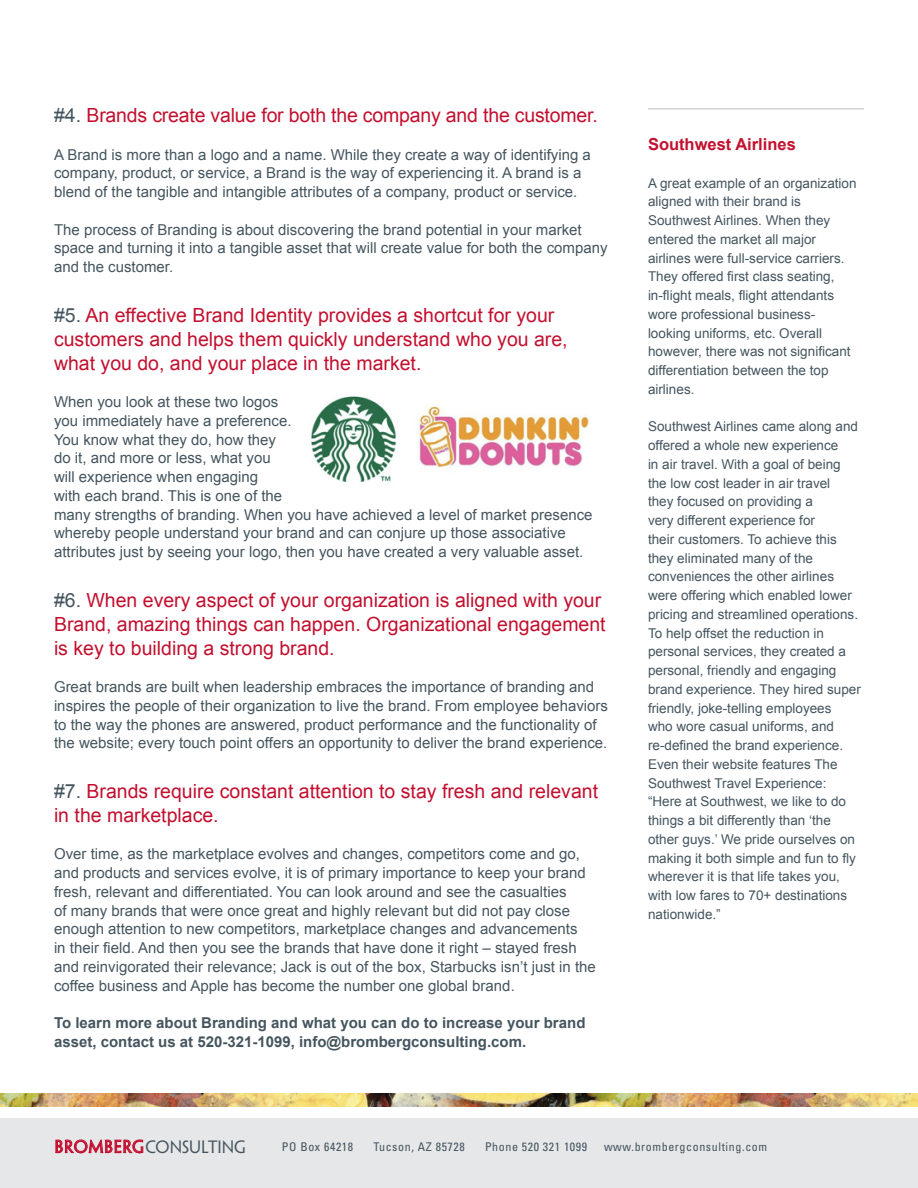
<style>
.page{position:relative;width:918px;height:1188px;background:#fff}
.page>*{position:absolute;margin:0;border:0;box-sizing:border-box;transform-origin:0 0}
.numbers{font:19.5px/24px "Arial";color:#c3102f}
.new_body{font:700 16.5px "Arial";color:#c3102f}
.t1{font:16.05px "Penumbra Flare Std";color:#45555f}
.new_body-2{font:15px/18.8px "Arial";color:#45555f}
.new_body-3{font:700 15px/18.8px "Arial";color:#45555f}
.new_body-4{font:13.5px/18.8px "Arial";color:#45555f}
.t2{font:condensed 12px "Univers";letter-spacing:.05em;color:#45555f}
.s1{color:#45555f}
.s2{color:#c3102f}
</style>
<div class="page">
<img style="left:311px;top:396px;width:278px;height:86px">
<div style="left:0;top:1119px;width:918px;height:69px;background:#e6e7e9"></div>
<svg style="left:56px;top:1140px;width:87px;height:13px"></svg>
<img style="left:0;top:1094px;width:918px;height:13px">
<hr style="left:648px;top:108px;width:216px;height:2px;background:#d1d2d4">
<p class="numbers" style="left:54px;top:104px;width:545px"><span class="s1">#4.</span> Brands create value for both the company and the customer.</p>
<p class="new_body-2" style="left:54px;top:145px;width:538px">A Brand is more than a logo and a name. While they create a way of identifying a company, product, or service, a Brand is the way of experiencing it. A brand is a blend of the tangible and intangible attributes of a company, product or service.</p>
<p class="new_body-2" style="left:54px;top:220px;width:555px">The process of Branding is about discovering the brand potential in your market space and turning it into a tangible asset that will create value for both the company and the customer.</p>
<p class="numbers" style="left:54px;top:303px;width:515px"><span class="s1">#5.</span> An effective Brand Identity provides a shortcut for your customers and helps them quickly understand who you are, what you do, and your place in the market.</p>
<p class="new_body-2" style="left:54px;top:393px;width:540px">When you look at these two logos<br>you immediately have a preference.<br>You know what they do, how they<br>do it, and more or less, what you<br>will experience when engaging<br>with each brand. This is one of the<br>many strengths of branding. When you have achieved a level of market presence whereby people understand your brand and can conjure up those associative attributes just by seeing your logo, then you have created a very valuable asset.</p>
<p class="numbers" style="left:54px;top:588px;width:553px"><span class="s1">#6.</span> When every aspect of your organization is aligned with your<br>Brand, amazing things can happen. Organizational engagement is key to building a strong brand.</p>
<p class="new_body-2" style="left:54px;top:678px;width:556px">Great brands are built when leadership embraces the importance of branding and inspires the people of their organization to live the brand. From employee behaviors to the way the phones are answered, product performance and the functionality of the website; every touch point offers an opportunity to deliver the brand experience.</p>
<p class="numbers" style="left:54px;top:779px;width:546px"><span class="s1">#7.</span> Brands require constant attention to stay fresh and relevant in the marketplace.</p>
<p class="new_body-2" style="left:54px;top:845px;width:543px">Over time, as the marketplace evolves and changes, competitors come and go, and products and services evolve, it is of primary importance to keep your brand fresh, relevant and differentiated. You can look around and see the casualties<br>of many brands that were once great and highly relevant but did not pay close enough attention to new competitors, marketplace changes and advancements<br>in their field. And then you see the brands that have done it right – stayed fresh and reinvigorated their relevance; Jack is out of the box, Starbucks isn’t just in the coffee business and Apple has become the number one global brand.</p>
<p class="new_body-3" style="left:54px;top:1014px;width:533px">To learn more about Branding and what you can do to increase your brand asset, contact us at 520-321-1099, info@brombergconsulting.com.</p>
<p class="new_body" style="left:648px;top:133px;width:149px">Southwest Airlines</p>
<p class="new_body-4" style="left:648px;top:174px;width:210px">A great example of an organization aligned with their brand is<br>Southwest Airlines. When they entered the market all major airlines were full-service carriers.<br>They offered first class seating, in-flight meals, flight attendants wore professional business&shy;looking uniforms, etc. Overall however, there was not significant differentiation between the top airlines.</p>
<p class="new_body-4" style="left:648px;top:417px;width:214px">Southwest Airlines came along and offered a whole new experience<br>in air travel. With a goal of being the low cost leader in air travel<br>they focused on providing a<br>very different experience for<br>their customers. To achieve this they eliminated many of the conveniences the other airlines were offering which enabled lower pricing and streamlined operations.<br>To help offset the reduction in personal services, they created a personal, friendly and engaging brand experience. They hired super friendly, joke-telling employees<br>who wore casual uniforms, and re-defined the brand experience.<br>Even their website features The<br>Southwest Travel Experience: “Here at Southwest, we like to do things a bit differently than ‘the other guys.’ We pride ourselves on making it both simple and fun to fly wherever it is that life takes you, with low fares to 70+ destinations nationwide.”</p>
<p class="t1" style="left:55px;top:1137px;width:193px"><span class="s2">BROMBERG</span>CONSULTING</p>
<p class="t2" style="left:282px;top:1139px;width:73px">PO Box 64218</p>
<p class="t2" style="left:373px;top:1139px;width:93px">Tucson, AZ 85728</p>
<p class="t2" style="left:485px;top:1139px;width:104px">Phone 520 321 1099</p>
<p class="t2" style="left:604px;top:1139px;width:165px">www.brombergconsulting.com</p>
</div>
